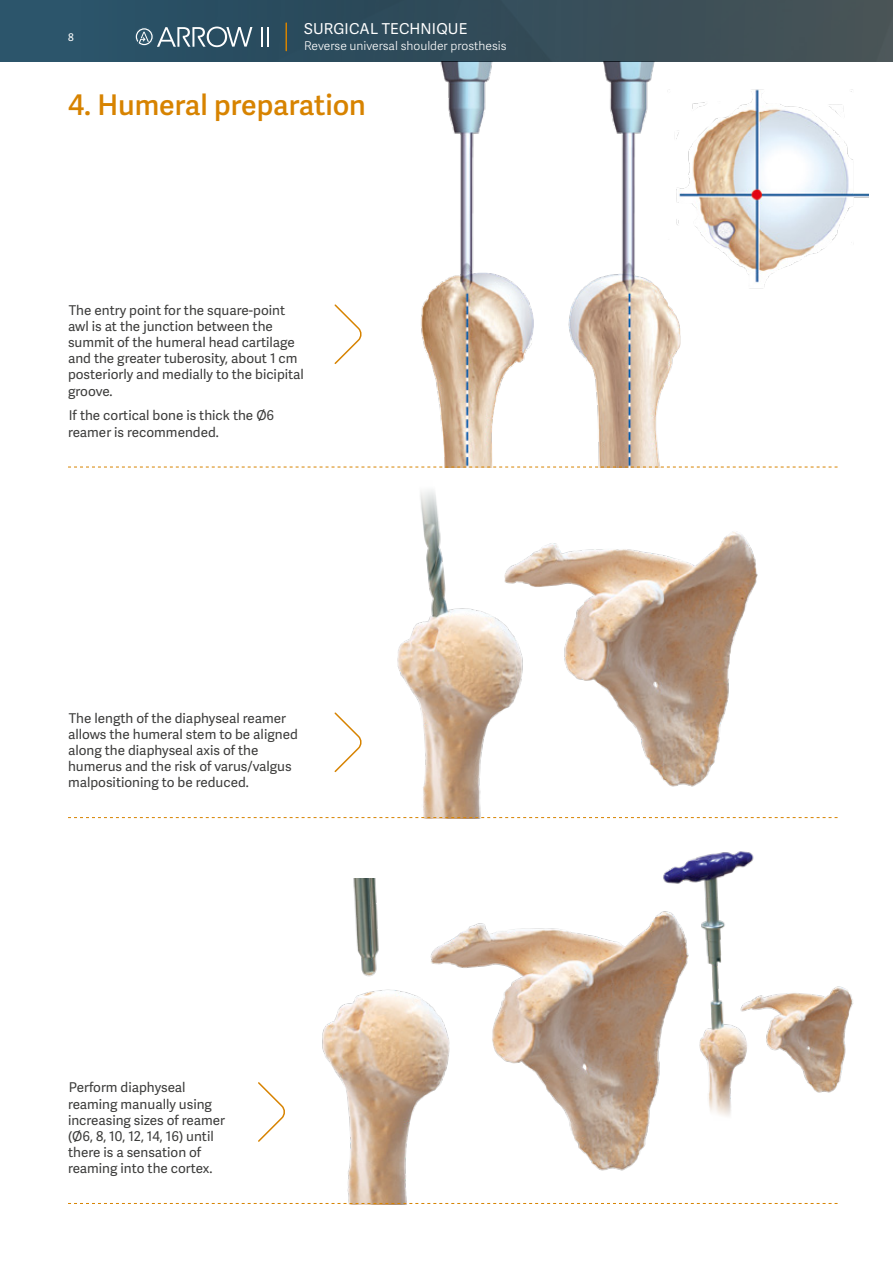
<style>
.page{position:relative;width:893px;height:1263px;background:#fff}
.page>*{position:absolute;margin:0;border:0;box-sizing:border-box;transform-origin:0 0}
.t1{font:600 28.5px "Adelle Sans";color:#d78300}
.t2{font:15px "Adelle Sans";letter-spacing:.01em;color:#fff}
.t3{font:13.5px/16.2px "Adelle Sans";color:#3c3c3b}
.t4{font:300 12px "Adelle Sans";color:#fff}
.t5{font:10.5px "Adelle Sans";color:#fff}
</style>
<div class="page">
<img style="left:0;top:0;width:893px;height:61px">
<svg style="left:134px;top:27px;width:118px;height:20px;background:#647f8e"></svg>
<hr style="left:266px;top:27px;width:2px;height:20px;background:#fff">
<hr style="left:261px;top:27px;width:2px;height:20px;background:#fff">
<hr style="left:285px;top:23px;width:2px;height:28px;background:#d78300">
<img style="left:397px;top:490px;width:361px;height:327px">
<img style="left:417px;top:61px;width:452px;height:406px">
<svg style="left:334px;top:304px;width:28px;height:60px"></svg>
<svg style="left:334px;top:712px;width:28px;height:61px"></svg>
<svg style="left:68px;top:467px;width:770px;height:1px"></svg>
<img style="left:322px;top:878px;width:328px;height:325px">
<svg style="left:258px;top:1082px;width:27px;height:60px"></svg>
<img style="left:635px;top:851px;width:218px;height:270px">
<svg style="left:68px;top:1203px;width:770px;height:1px"></svg>
<svg style="left:68px;top:817px;width:770px;height:1px"></svg>
<p class="t5" style="left:68px;top:31px;width:7px">8</p>
<p class="t2" style="left:304px;top:20px;width:165px">SURGICAL TECHNIQUE</p>
<p class="t4" style="left:304px;top:39px;width:204px">Reverse universal shoulder prosthesis</p>
<h1 class="t1" style="left:68px;top:88px;width:299px">4. Humeral preparation</h1>
<p class="t3" style="left:68px;top:302px;width:237px">The entry point for the square-point awl is at the junction between the summit of the humeral head cartilage and the greater tuberosity, about 1 cm posteriorly and medially to the bicipital groove.</p>
<p class="t3" style="left:68px;top:408px;width:208px">If the cortical bone is thick the Ø6 reamer is recommended.</p>
<p class="t3" style="left:68px;top:710px;width:231px">The length of the diaphyseal reamer allows the humeral stem to be aligned along the diaphyseal axis of the humerus and the risk of varus/valgus malpositioning to be reduced.</p>
<p class="t3" style="left:68px;top:1080px;width:159px">Perform diaphyseal reaming manually using increasing sizes of reamer (Ø6, 8, 10, 12, 14, 16) until there is a sensation of reaming into the cortex.</p>
</div>
